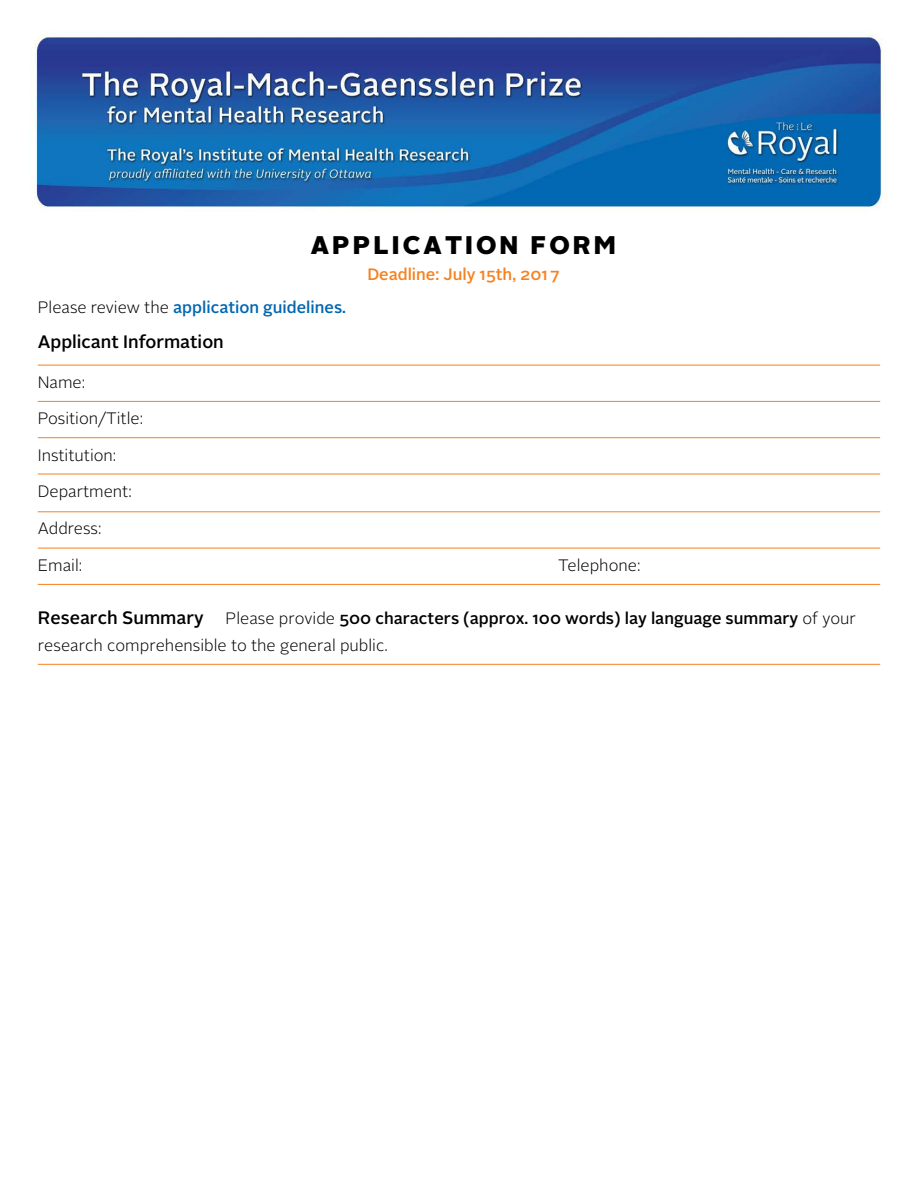
<style>
.page{position:relative;width:918px;height:1188px;background:#fff}
.page>*{position:absolute;margin:0;border:0;box-sizing:border-box;transform-origin:0 0}
.t1{font:900 25.5px "Alright Sans";letter-spacing:.12em;color:#000}
.t2{font:500 18px "Alright Sans";color:#000}
.t3{font:300 16.5px/26.5px "Alright Sans";color:#000}
.t4{font:500 16.5px "Alright Sans";color:#0067b1}
.t5{font:500 16.5px "Alright Sans";color:#f58220}
.s1{font-weight:300;color:#000}
.s2{font-weight:500;font-size:18px}
.s3{font-weight:500}
</style>
<div class="page">
<hr style="left:38px;top:365px;width:842px;height:1px;background:#f58220">
<hr style="left:38px;top:401px;width:842px;height:1px;background:#f58220">
<hr style="left:38px;top:437px;width:842px;height:1px;background:#f58220">
<hr style="left:38px;top:474px;width:842px;height:1px;background:#f58220">
<hr style="left:38px;top:512px;width:842px;height:1px;background:#f58220">
<hr style="left:38px;top:548px;width:842px;height:1px;background:#f58220">
<hr style="left:38px;top:584px;width:842px;height:1px;background:#f58220">
<hr style="left:38px;top:664px;width:842px;height:1px;background:#f58220">
<img style="left:34px;top:30px;width:849px;height:178px">
<h1 class="t1" style="left:311px;top:226px;width:307px">APPLICATION FORM</h1>
<p class="t5" style="left:367px;top:263px;width:194px">Deadline: July 15th, 2017</p>
<p class="t4" style="left:38px;top:296px;width:310px"><span class="s1">Please review the</span> application guidelines.</p>
<p class="t2" style="left:38px;top:330px;width:188px">Applicant Information</p>
<p class="t3" style="left:38px;top:369px;width:49px">Name:</p>
<p class="t3" style="left:38px;top:406px;width:107px">Position/Title:</p>
<p class="t3" style="left:38px;top:442px;width:80px">Institution:</p>
<p class="t3" style="left:38px;top:479px;width:96px">Department:</p>
<p class="t3" style="left:38px;top:515px;width:65px">Address:</p>
<p class="t3" style="left:38px;top:552px;width:46px">Email:</p>
<p class="t3" style="left:558px;top:552px;width:84px">Telephone:</p>
<p class="t3" style="left:38px;top:606px;width:820px"><span class="s2">Research Summary</span> Please provide <span class="s3">500 characters (approx. 100 words) lay language summary</span> of your research comprehensible to the general public.</p>
</div>
